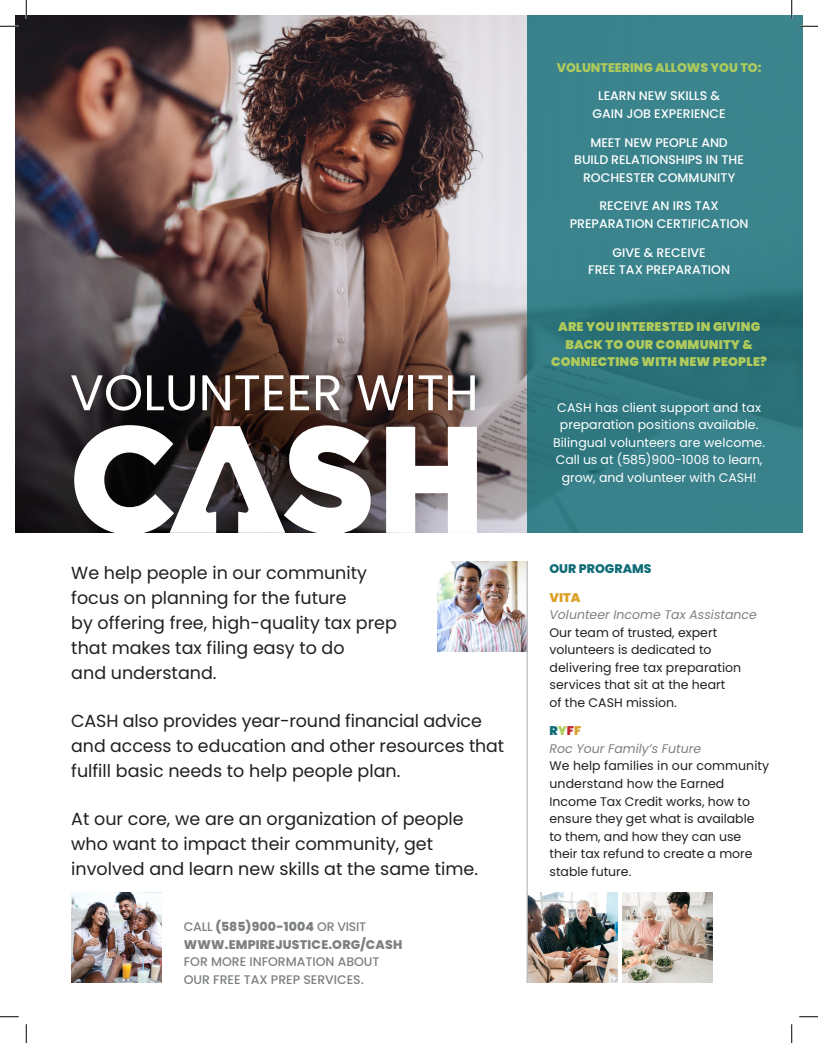
<style>
.page{position:relative;width:818px;height:1043px;background:#fff}
.page>*{position:absolute;margin:0;border:0;box-sizing:border-box;transform-origin:0 0}
.t1{font:50px "Poppins";color:#fff}
.t2{font:17.5px/25px "Poppins";color:#231f20}
.t3{font:12.5px/17.5px "Poppins";color:#231f20}
.t4{font:500 12.5px/17.5px "Poppins";color:#fff;text-align:center}
.t5{font:12.5px/17.5px "Poppins";color:#fff;text-align:center}
.t6{font:500 12.5px/17.5px "Poppins";letter-spacing:-.005em;color:#7d8081}
.t7{font:900 12.5px/17.5px "Poppins";letter-spacing:.015em;color:#b0cb5c;text-align:center}
.t8{font:800 12.5px "Poppins";color:#b0cb5c}
.t9{font:800 12.5px "Poppins";color:#106c76}
.s1{font-weight:800}
.s2{font-weight:900;color:#dba128}
.s3{font-style:italic;color:#7d8081}
.s4{font-weight:900;color:#106c76}
.s5{font-weight:900;color:#b0cb5c}
.s6{font-weight:900;color:#c2252d}
</style>
<div class="page">
<img style="left:528px;top:892px;width:89px;height:90px">
<img style="left:437px;top:561px;width:89px;height:90px">
<img style="left:15px;top:15px;width:512px;height:517px">
<svg style="left:527px;top:15px;width:275px;height:517px;background:#357e87"></svg>
<img style="left:71px;top:892px;width:90px;height:90px">
<hr style="left:526px;top:561px;width:2px;height:421px;background:#bcbdc0">
<svg style="left:386px;top:427px;width:91px;height:106px"></svg>
<svg style="left:74px;top:425px;width:296px;height:108px"></svg>
<img style="left:622px;top:892px;width:90px;height:90px">
<svg style="left:0;top:25px;width:19px;height:2px"></svg>
<svg style="left:799px;top:25px;width:19px;height:2px"></svg>
<svg style="left:0;top:1016px;width:19px;height:1px"></svg>
<svg style="left:799px;top:1016px;width:19px;height:1px"></svg>
<svg style="left:25px;top:0;width:2px;height:19px"></svg>
<svg style="left:25px;top:1024px;width:2px;height:18px"></svg>
<svg style="left:790px;top:0;width:2px;height:19px"></svg>
<svg style="left:791px;top:1024px;width:1px;height:18px"></svg>
<p class="t1" style="left:70px;top:364px;width:410px">VOLUNTEER WITH</p>
<p class="t2" style="left:71px;top:561px;width:327px">We help people in our community focus on planning for the future<br>by offering free, high-quality tax prep that makes tax filing easy to do<br>and understand.</p>
<p class="t2" style="left:71px;top:708px;width:434px">CASH also provides year-round financial advice and access to education and other resources that fulfill basic needs to help people plan.</p>
<p class="t2" style="left:71px;top:806px;width:408px">At our core, we are an organization of people who want to impact their community, get involved and learn new skills at the same time.</p>
<p class="t6" style="left:184px;top:918px;width:220px">CALL <span class="s1">(585)900-1004</span> OR VISIT<br><span class="s1">WWW.EMPIREJUSTICE.ORG/CASH<br></span>FOR MORE INFORMATION ABOUT<br>OUR FREE TAX PREP SERVICES.</p>
<p class="t8" style="left:556px;top:60px;width:206px">VOLUNTEERING ALLOWS YOU TO:</p>
<p class="t4" style="left:592px;top:87px;width:135px">LEARN NEW SKILLS &amp;<br>GAIN JOB EXPERIENCE</p>
<p class="t4" style="left:574px;top:133px;width:171px">MEET NEW PEOPLE AND<br>BUILD RELATIONSHIPS IN THE<br>ROCHESTER COMMUNITY</p>
<p class="t4" style="left:569px;top:197px;width:180px">RECEIVE AN IRS TAX<br>PREPARATION CERTIFICATION</p>
<p class="t4" style="left:588px;top:243px;width:143px">GIVE &amp; RECEIVE<br>FREE TAX PREPARATION</p>
<p class="t7" style="left:551px;top:318px;width:217px">ARE YOU INTERESTED IN GIVING<br>BACK TO OUR COMMUNITY &amp;<br>CONNECTING WITH NEW PEOPLE?</p>
<p class="t5" style="left:553px;top:398px;width:213px">CASH has client support and tax preparation positions available.<br>Bilingual volunteers are welcome.<br>Call us at (585)900-1008 to learn, grow, and volunteer with CASH!</p>
<p class="t9" style="left:549px;top:561px;width:104px">OUR PROGRAMS</p>
<p class="t3" style="left:549px;top:588px;width:209px"><span class="s2">VITA<br></span><span class="s3">Volunteer Income Tax Assistance<br></span>Our team of trusted, expert volunteers is dedicated to delivering free tax preparation services that sit at the heart<br>of the CASH mission.</p>
<p class="t3" style="left:549px;top:722px;width:221px"><span class="s4">R</span><span class="s5">Y</span><span class="s6">F</span><span class="s2">F<br></span><span class="s3">Roc Your Family’s Future<br></span>We help families in our community understand how the Earned<br>Income Tax Credit works, how to ensure they get what is available to them, and how they can use their tax refund to create a more stable future.</p>
</div>
